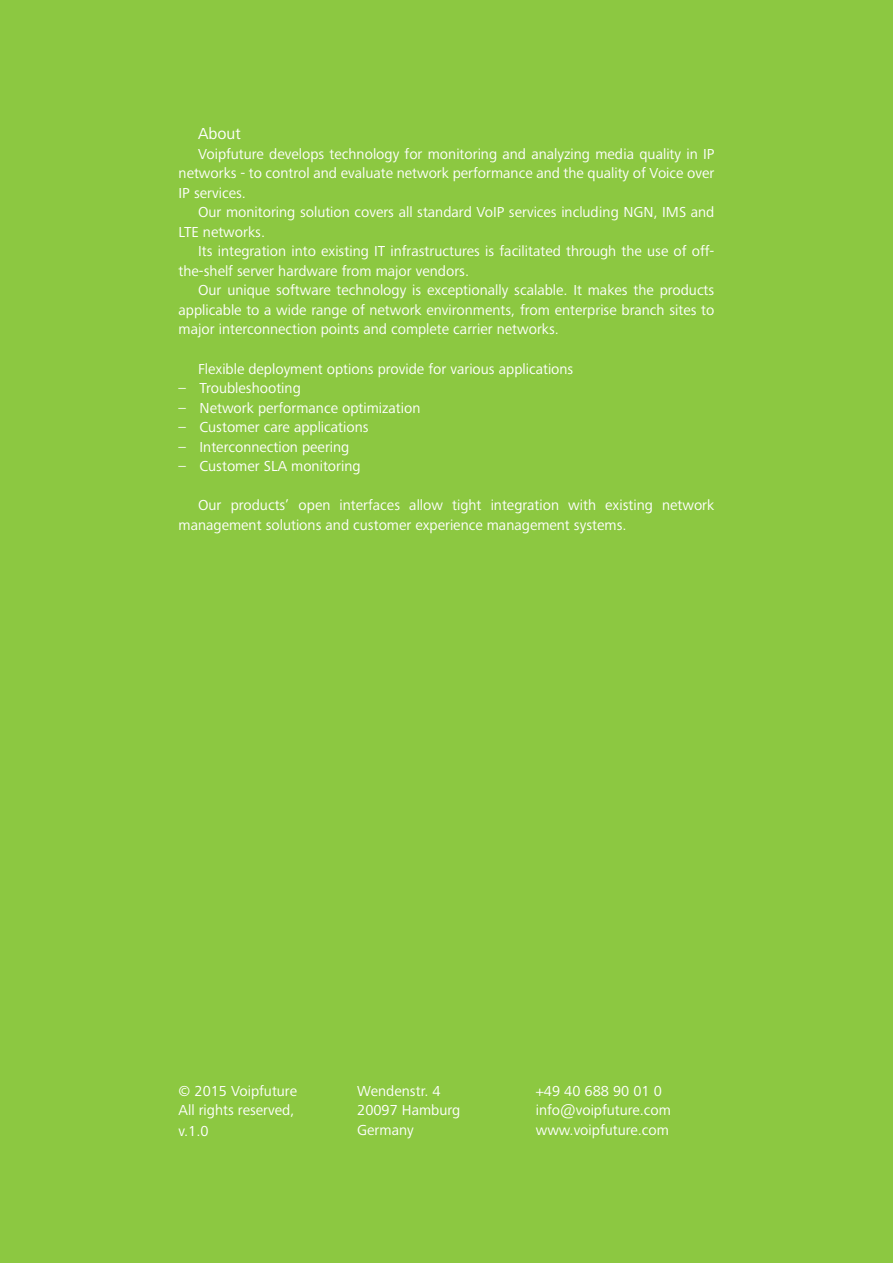
<style>
.page{position:relative;width:893px;height:1263px;background:#8cc841}
.page>*{position:absolute;margin:0;border:0;box-sizing:border-box;transform-origin:0 0}
.copy_10_auf_13_pt{font:16.5px "Frutiger Next Pro";color:#fff}
.copy_10_auf_13_pt-2{font:15px/19.5px "Frutiger Next Pro";color:#fff}
.copy_11_auf_14_Punkt{font:15px "Frutiger Next Pro";color:#fff}
</style>
<div class="page">
<p class="copy_10_auf_13_pt" style="left:198px;top:125px;width:44px">About</p>
<p class="copy_10_auf_13_pt-2" style="left:179px;top:144px;width:537px;text-align:justify;text-indent:20px">Voipfuture develops technology for monitoring and analyzing media quality in IP networks - to control and evaluate network performance and the quality of Voice over IP services.</p>
<p class="copy_10_auf_13_pt-2" style="left:179px;top:203px;width:537px;text-indent:20px">Our monitoring solution covers all standard VoIP services including NGN, IMS and<br>LTE networks.</p>
<p class="copy_10_auf_13_pt-2" style="left:179px;top:242px;width:537px;text-indent:20px">Its integration into existing IT infrastructures is facilitated through the use of off&shy;the-shelf server hardware from major vendors.</p>
<p class="copy_10_auf_13_pt-2" style="left:179px;top:281px;width:537px;text-align:justify;text-indent:20px">Our unique software technology is exceptionally scalable. It makes the products applicable to a wide range of network environments, from enterprise branch sites to major interconnection points and complete carrier networks.</p>
<p class="copy_10_auf_13_pt-2" style="left:198px;top:359px;width:377px">Flexible deployment options provide for various applications</p>
<p class="copy_10_auf_13_pt-2" style="left:179px;top:378px;width:124px">– Troubleshooting</p>
<p class="copy_10_auf_13_pt-2" style="left:179px;top:398px;width:243px">– Network performance optimization</p>
<p class="copy_10_auf_13_pt-2" style="left:179px;top:417px;width:192px">– Customer care applications</p>
<p class="copy_10_auf_13_pt-2" style="left:179px;top:437px;width:172px">– Interconnection peering</p>
<p class="copy_10_auf_13_pt-2" style="left:179px;top:456px;width:184px">– Customer SLA monitoring</p>
<p class="copy_10_auf_13_pt-2" style="left:179px;top:495px;width:537px;text-indent:20px">Our products’ open interfaces allow tight integration with existing network management solutions and customer experience management systems.</p>
<p class="copy_11_auf_14_Punkt" style="left:179px;top:1082px;width:120px">© 2015 Voipfuture</p>
<p class="copy_11_auf_14_Punkt" style="left:179px;top:1102px;width:117px">All rights reserved,</p>
<p class="copy_11_auf_14_Punkt" style="left:179px;top:1123px;width:31px">v.1.0</p>
<p class="copy_11_auf_14_Punkt" style="left:357px;top:1082px;width:85px">Wendenstr. 4</p>
<p class="copy_11_auf_14_Punkt" style="left:357px;top:1102px;width:105px">20097 Hamburg</p>
<p class="copy_11_auf_14_Punkt" style="left:357px;top:1121px;width:58px">Germany</p>
<p class="copy_11_auf_14_Punkt" style="left:536px;top:1082px;width:128px">+49 40 688 90 01 0</p>
<p class="copy_11_auf_14_Punkt" style="left:536px;top:1102px;width:137px">info@voipfuture.com</p>
<p class="copy_11_auf_14_Punkt" style="left:536px;top:1121px;width:135px">www.voipfuture.com</p>
</div>
